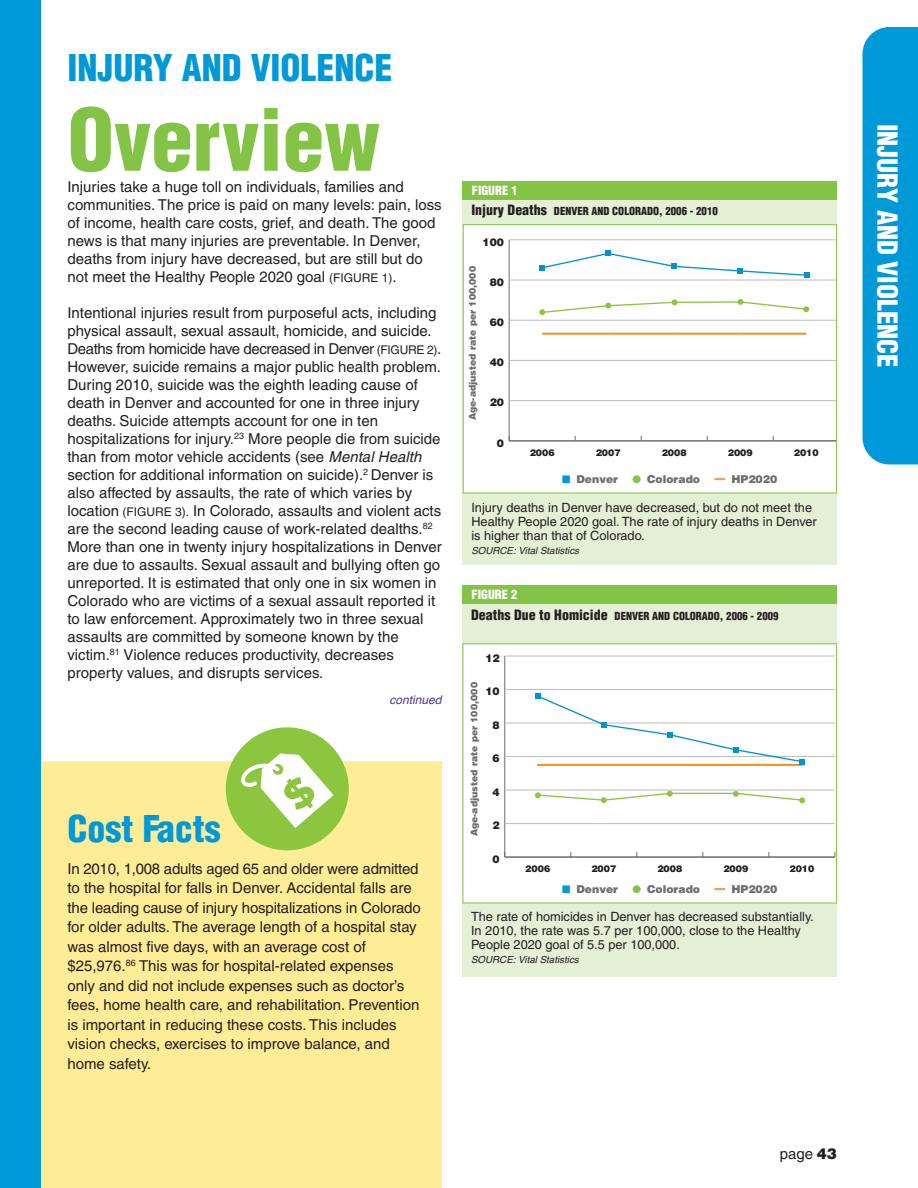
<style>
.page{position:relative;width:918px;height:1188px;background:#fff}
.page>*{position:absolute;margin:0;border:0;box-sizing:border-box;transform-origin:0 0}
.t1{font:900 condensed 83.7px "Helvetica";color:#83c447}
.t2{font:900 condensed 36px "Helvetica";color:#0099d8}
.t3{font:900 condensed 27px "Helvetica";color:#fff}
.t4{font:15px/18px "Helvetica";color:#231f20}
.t5{font:12.75px/14px "Helvetica";color:#231f20}
.t6{font:900 condensed 12.45px "Helvetica";color:#fff}
.t7{font:12px "Helvetica Oblique TT";color:#4d3595}
.t8{font:900 condensed 10.8px "Helvetica";color:#231f20}
.t9{font:900 10.8px "Helvetica";color:#6c6d70}
.t10{font:900 10.65px "Helvetica";color:#231f20}
.t11{font:9.75px "Helvetica Oblique TT";color:#231f20}
.t12{font:900 9.3px "Helvetica";color:#6c6d70}
.t13{font:900 9.3px "Helvetica";color:#231f20}
.s1{font-size:12px}
.s2{font-style:italic}
.s3{font-size:13.95px}
.s4{color:#0099d8}
.s5{color:#83c447}
.s6{font-size:15.15px;color:#f89a5a}
.s7{font-weight:900}
</style>
<div class="page">
<div style="left:23px;top:761px;width:419px;height:427px;background:#ffec96"></div>
<div style="left:862px;top:27px;width:56px;height:437px;background:#0099d8"></div>
<div style="left:0;top:0;width:40px;height:1188px;background:#0099d8"></div>
<div style="left:463px;top:181px;width:374px;height:384px;background:#e3f0d5"></div>
<div style="left:463px;top:181px;width:374px;height:18px;background:#83c447"></div>
<div style="left:464px;top:225px;width:372px;height:268px;background:#fff"></div>
<hr style="left:509px;top:240px;width:1px;height:201px;background:#6c6d70">
<hr style="left:509px;top:441px;width:327px;height:1px;background:#6c6d70">
<hr style="left:509px;top:400px;width:327px;height:1px;background:#bcbdc0">
<hr style="left:509px;top:360px;width:327px;height:1px;background:#bcbdc0">
<hr style="left:509px;top:320px;width:327px;height:1px;background:#bcbdc0">
<hr style="left:509px;top:280px;width:327px;height:1px;background:#bcbdc0">
<hr style="left:509px;top:239px;width:327px;height:1px;background:#bcbdc0">
<hr style="left:542px;top:333px;width:66px;height:2px;background:#f68e1e">
<hr style="left:608px;top:333px;width:66px;height:2px;background:#f68e1e">
<hr style="left:674px;top:333px;width:66px;height:2px;background:#f68e1e">
<hr style="left:740px;top:333px;width:66px;height:2px;background:#f68e1e">
<hr style="left:674px;top:301px;width:66px;height:2px;background:#8bc63e">
<svg style="left:539px;top:251px;width:270px;height:27px"></svg>
<svg style="left:737px;top:299px;width:72px;height:13px"></svg>
<svg style="left:539px;top:299px;width:139px;height:16px"></svg>
<div style="left:463px;top:224px;width:374px;height:269px;border:1px solid #83c447"></div>
<div style="left:463px;top:585px;width:374px;height:392px;background:#e3f0d5"></div>
<div style="left:463px;top:585px;width:374px;height:18px;background:#83c447"></div>
<div style="left:463px;top:644px;width:373px;height:259px;background:#fff"></div>
<hr style="left:504px;top:656px;width:1px;height:201px;background:#6c6d70">
<hr style="left:505px;top:857px;width:330px;height:1px;background:#6c6d70">
<hr style="left:505px;top:823px;width:330px;height:1px;background:#bcbdc0">
<hr style="left:505px;top:790px;width:330px;height:1px;background:#bcbdc0">
<hr style="left:505px;top:756px;width:330px;height:1px;background:#bcbdc0">
<hr style="left:505px;top:723px;width:330px;height:1px;background:#bcbdc0">
<hr style="left:505px;top:689px;width:330px;height:1px;background:#bcbdc0">
<hr style="left:505px;top:656px;width:330px;height:1px;background:#bcbdc0">
<hr style="left:538px;top:764px;width:66px;height:2px;background:#f68e1e">
<hr style="left:604px;top:764px;width:66px;height:2px;background:#f68e1e">
<hr style="left:670px;top:764px;width:66px;height:2px;background:#f68e1e">
<hr style="left:736px;top:764px;width:66px;height:2px;background:#f68e1e">
<hr style="left:670px;top:793px;width:66px;height:1px;background:#8bc63e">
<svg style="left:535px;top:694px;width:270px;height:71px"></svg>
<svg style="left:733px;top:791px;width:72px;height:12px"></svg>
<svg style="left:535px;top:791px;width:138px;height:12px"></svg>
<div style="left:463px;top:643px;width:374px;height:260px;border:1px solid #83c447"></div>
<div style="left:226px;top:727px;width:123px;height:123px;background:#8bc63e;border-radius:50%"></div>
<svg style="left:239px;top:753px;width:95px;height:75px"></svg>
<h2 class="t2" style="left:68px;top:48px;width:327px">INJURY AND VIOLENCE</h2>
<h1 class="t1" style="left:68px;top:93px;width:314px">Overview</h1>
<p class="t4" style="left:67px;top:179px;width:376px">Injuries take a huge toll on individuals, families and communities. The price is paid on many levels: pain, loss of income, health care costs, grief, and death. The good news is that many injuries are preventable. In Denver, deaths from injury have decreased, but are still but do not meet the Healthy People 2020 goal <span class="s1">(FIGURE 1)</span>.</p>
<p class="t4" style="left:67px;top:305px;width:376px">Intentional injuries result from purposeful acts, including physical assault, sexual assault, homicide, and suicide.<br>Deaths from homicide have decreased in Denver <span class="s1">(FIGURE 2)</span>.<br>However, suicide remains a major public health problem.<br>During 2010, suicide was the eighth leading cause of death in Denver and accounted for one in three injury deaths. Suicide attempts account for one in ten hospitalizations for injury.<sup>23</sup> More people die from suicide than from motor vehicle accidents (see <span class="s2">Mental Health </span>section for additional information on suicide).<sup>2</sup> Denver is also affected by assaults, the rate of which varies by location <span class="s1">(FIGURE 3).</span> In Colorado, assaults and violent acts are the second leading cause of work-related dealths.<sup>82<br></sup>More than one in twenty injury hospitalizations in Denver are due to assaults. Sexual assault and bullying often go unreported. It is estimated that only one in six women in Colorado who are victims of a sexual assault reported it to law enforcement. Approximately two in three sexual assaults are committed by someone known by the victim.<sup>81</sup> Violence reduces productivity, decreases property values, and disrupts services.</p>
<p class="t7" style="left:390px;top:693px;width:54px">continued</p>
<h2 class="t2" style="left:68px;top:809px;width:155px">Cost Facts</h2>
<p class="t4" style="left:67px;top:860px;width:355px;line-height:19.5px">In 2010, 1,008 adults aged 65 and older were admitted to the hospital for falls in Denver. Accidental falls are the leading cause of injury hospitalizations in Colorado for older adults. The average length of a hospital stay was almost five days, with an average cost of $25,976.<sup>86</sup> This was for hospital-related expenses only and did not include expenses such as doctor’s fees, home health care, and rehabilitation. Prevention is important in reducing these costs. This includes vision checks, exercises to improve balance, and home safety.</p>
<p class="t6" style="left:472px;top:183px;width:47px">FIGURE 1</p>
<p class="t8" style="left:471px;top:205px;width:248px"><span class="s3">Injury Deaths</span> DENVER AND COLORADO, 2006 - 2010</p>
<p class="t10" style="left:483px;top:236px;width:23px">100</p>
<p class="t12" style="left:467px;top:420px;width:156px;rotate:-90deg">Age-adjusted rate per 100,000</p>
<p class="t10" style="left:490px;top:276px;width:16px">80</p>
<p class="t10" style="left:490px;top:316px;width:16px">60</p>
<p class="t10" style="left:490px;top:356px;width:16px">40</p>
<p class="t10" style="left:490px;top:397px;width:16px">20</p>
<p class="t10" style="left:497px;top:437px;width:9px">0</p>
<p class="t13" style="left:530px;top:447px;width:26px">2006</p>
<p class="t13" style="left:596px;top:447px;width:26px">2007</p>
<p class="t13" style="left:662px;top:447px;width:26px">2008</p>
<p class="t13" style="left:728px;top:447px;width:26px">2009</p>
<p class="t13" style="left:794px;top:447px;width:26px">2010</p>
<p class="t9" style="left:562px;top:473px;width:57px"><span class="s4">■</span> Denver</p>
<p class="t9" style="left:633px;top:473px;width:146px"><span class="s5">●</span> Colorado <span class="s6">—</span> HP2020</p>
<p class="t5" style="left:471px;top:502px;width:347px">Injury deaths in Denver have decreased, but do not meet the<br>Healthy People 2020 goal. The rate of injury deaths in Denver is higher than that of Colorado.</p>
<p class="t11" style="left:471px;top:545px;width:109px">SOURCE: Vital Statistics</p>
<p class="t6" style="left:472px;top:587px;width:47px">FIGURE 2</p>
<p class="t8" style="left:471px;top:610px;width:309px"><span class="s3">Deaths Due to Homicide</span> DENVER AND COLORADO, 2006 - 2009</p>
<p class="t10" style="left:485px;top:652px;width:16px">12</p>
<p class="t12" style="left:469px;top:836px;width:156px;rotate:-90deg">Age-adjusted rate per 100,000</p>
<p class="t10" style="left:485px;top:685px;width:16px">10</p>
<p class="t10" style="left:492px;top:719px;width:9px">8</p>
<p class="t10" style="left:492px;top:752px;width:9px">6</p>
<p class="t10" style="left:492px;top:786px;width:9px">4</p>
<p class="t10" style="left:492px;top:819px;width:9px">2</p>
<p class="t10" style="left:492px;top:853px;width:9px">0</p>
<p class="t13" style="left:525px;top:863px;width:26px">2006</p>
<p class="t13" style="left:591px;top:863px;width:26px">2007</p>
<p class="t13" style="left:657px;top:863px;width:26px">2008</p>
<p class="t13" style="left:723px;top:863px;width:26px">2009</p>
<p class="t13" style="left:789px;top:863px;width:26px">2010</p>
<p class="t9" style="left:562px;top:883px;width:57px"><span class="s4">■</span> Denver</p>
<p class="t9" style="left:633px;top:883px;width:146px"><span class="s5">●</span> Colorado <span class="s6">—</span> HP2020</p>
<p class="t5" style="left:471px;top:911px;width:344px">The rate of homicides in Denver has decreased substantially.<br>In 2010, the rate was 5.7 per 100,000, close to the Healthy<br>People 2020 goal of 5.5 per 100,000.</p>
<p class="t11" style="left:471px;top:953px;width:109px">SOURCE: Vital Statistics</p>
<p class="t4" style="left:780px;top:1146px;width:59px">page <span class="s7">43</span></p>
<h3 class="t3" style="left:903px;top:124px;width:245px;rotate:90deg">INJURY AND VIOLENCE</h3>
</div>
